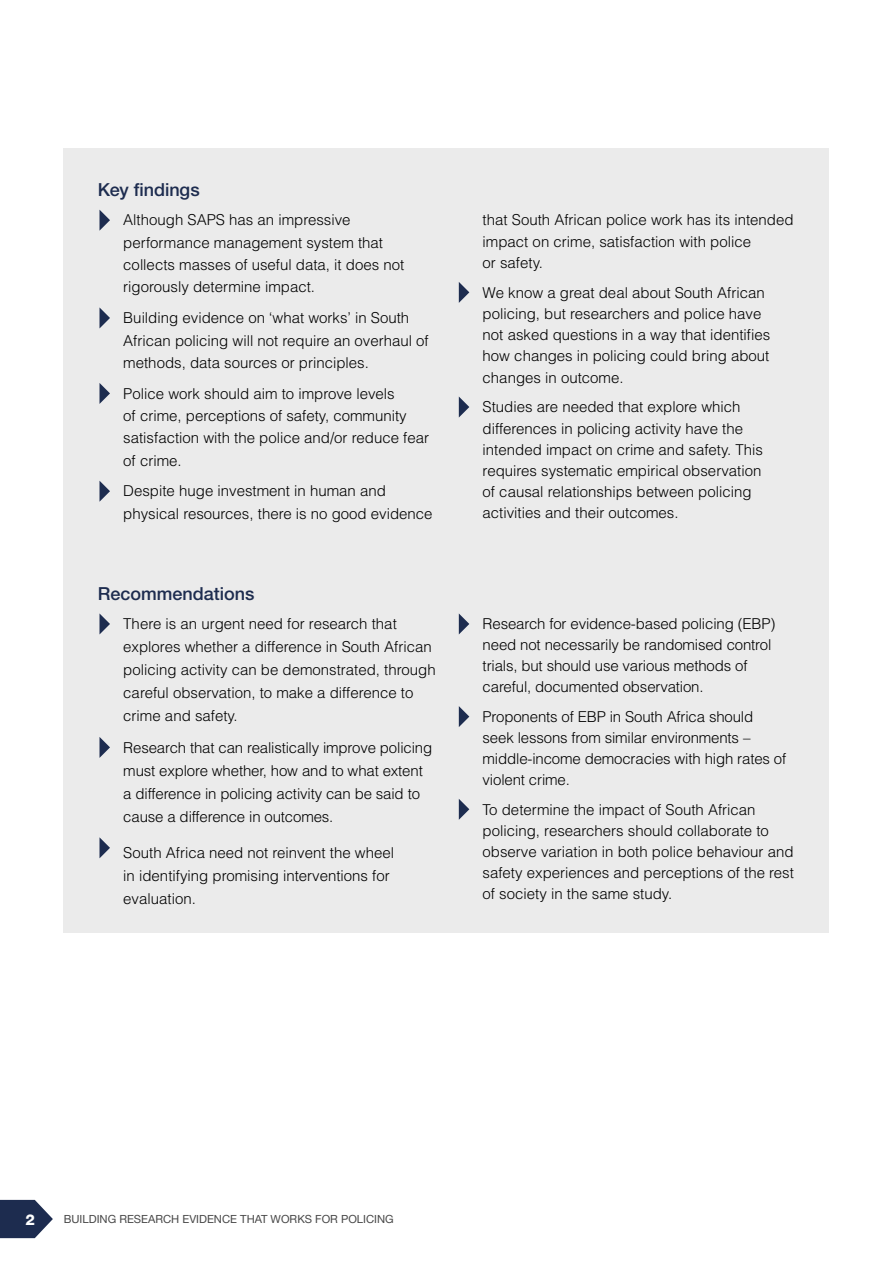
<style>
.page{position:relative;width:893px;height:1263px;background:#fff}
.page>*{position:absolute;margin:0;border:0;box-sizing:border-box;transform-origin:0 0}
.t1{font:500 18px "Helvetica Neue LT Std";color:#1d2c4f}
.t2{font:300 15px/21px "Helvetica LT Std";color:#000}
.t3{font:800 15px "Helvetica Neue LT Std";color:#fff}
.t4{font:11.25px "Helvetica Neue LT Std";color:#484848}
</style>
<div class="page">
<svg style="left:1px;top:1200px;width:52px;height:38px"></svg>
<hr style="left:0;top:1200px;width:1px;height:38px;background:#1d2c4f">
<div style="left:64px;top:149px;width:765px;height:784px;background:#ebebeb"></div>
<svg style="left:99px;top:210px;width:11px;height:21px"></svg>
<svg style="left:99px;top:307px;width:11px;height:21px"></svg>
<svg style="left:99px;top:383px;width:11px;height:21px"></svg>
<svg style="left:99px;top:481px;width:11px;height:21px"></svg>
<svg style="left:459px;top:282px;width:10px;height:21px"></svg>
<svg style="left:459px;top:396px;width:10px;height:22px"></svg>
<svg style="left:99px;top:613px;width:11px;height:21px"></svg>
<svg style="left:99px;top:737px;width:11px;height:21px"></svg>
<svg style="left:99px;top:837px;width:11px;height:21px"></svg>
<svg style="left:459px;top:613px;width:10px;height:21px"></svg>
<svg style="left:459px;top:706px;width:10px;height:21px"></svg>
<svg style="left:459px;top:799px;width:10px;height:21px"></svg>
<p class="t1" style="left:98px;top:179px;width:103px">Key findings</p>
<p class="t2" style="left:123px;top:209px;width:282px;line-height:22.4px">Although SAPS has an impressive performance management system that collects masses of useful data, it does not rigorously determine impact.</p>
<p class="t2" style="left:123px;top:307px;width:307px;line-height:22.4px">Building evidence on ‘what works’ in South<br>African policing will not require an overhaul of methods, data sources or principles.</p>
<p class="t2" style="left:123px;top:382px;width:307px;line-height:22.4px">Police work should aim to improve levels<br>of crime, perceptions of safety, community satisfaction with the police and/or reduce fear of crime.</p>
<p class="t2" style="left:123px;top:480px;width:311px;line-height:22.4px">Despite huge investment in human and physical resources, there is no good evidence</p>
<p class="t1" style="left:98px;top:582px;width:158px">Recommendations</p>
<p class="t2" style="left:123px;top:612px;width:314px;line-height:23px">There is an urgent need for research that explores whether a difference in South African policing activity can be demonstrated, through careful observation, to make a difference to crime and safety.</p>
<p class="t2" style="left:123px;top:736px;width:310px;line-height:23px">Research that can realistically improve policing must explore whether, how and to what extent a difference in policing activity can be said to cause a difference in outcomes.</p>
<p class="t2" style="left:123px;top:841px;width:272px;line-height:23px">South Africa need not reinvent the wheel in identifying promising interventions for evaluation.</p>
<p class="t2" style="left:483px;top:209px;width:312px">that South African police work has its intended impact on crime, satisfaction with police<br>or safety.</p>
<p class="t2" style="left:483px;top:282px;width:289px">We know a great deal about South African policing, but researchers and police have not asked questions in a way that identifies how changes in policing could bring about changes in outcome.</p>
<p class="t2" style="left:483px;top:396px;width:282px">Studies are needed that explore which differences in policing activity have the intended impact on crime and safety. This requires systematic empirical observation of causal relationships between policing activities and their outcomes.</p>
<p class="t2" style="left:483px;top:613px;width:294px">Research for evidence-based policing (EBP) need not necessarily be randomised control trials, but should use various methods of careful, documented observation.</p>
<p class="t2" style="left:483px;top:706px;width:305px">Proponents of EBP in South Africa should seek lessons from similar environments – middle-income democracies with high rates of violent crime.</p>
<p class="t2" style="left:483px;top:798px;width:313px">To determine the impact of South African policing, researchers should collaborate to observe variation in both police behaviour and safety experiences and perceptions of the rest of society in the same study.</p>
<p class="t3" style="left:26px;top:1210px;width:11px">2</p>
<p class="t4" style="left:64px;top:1212px;width:331px">BUILDING RESEARCH EVIDENCE THAT WORKS FOR POLICING</p>
</div>
